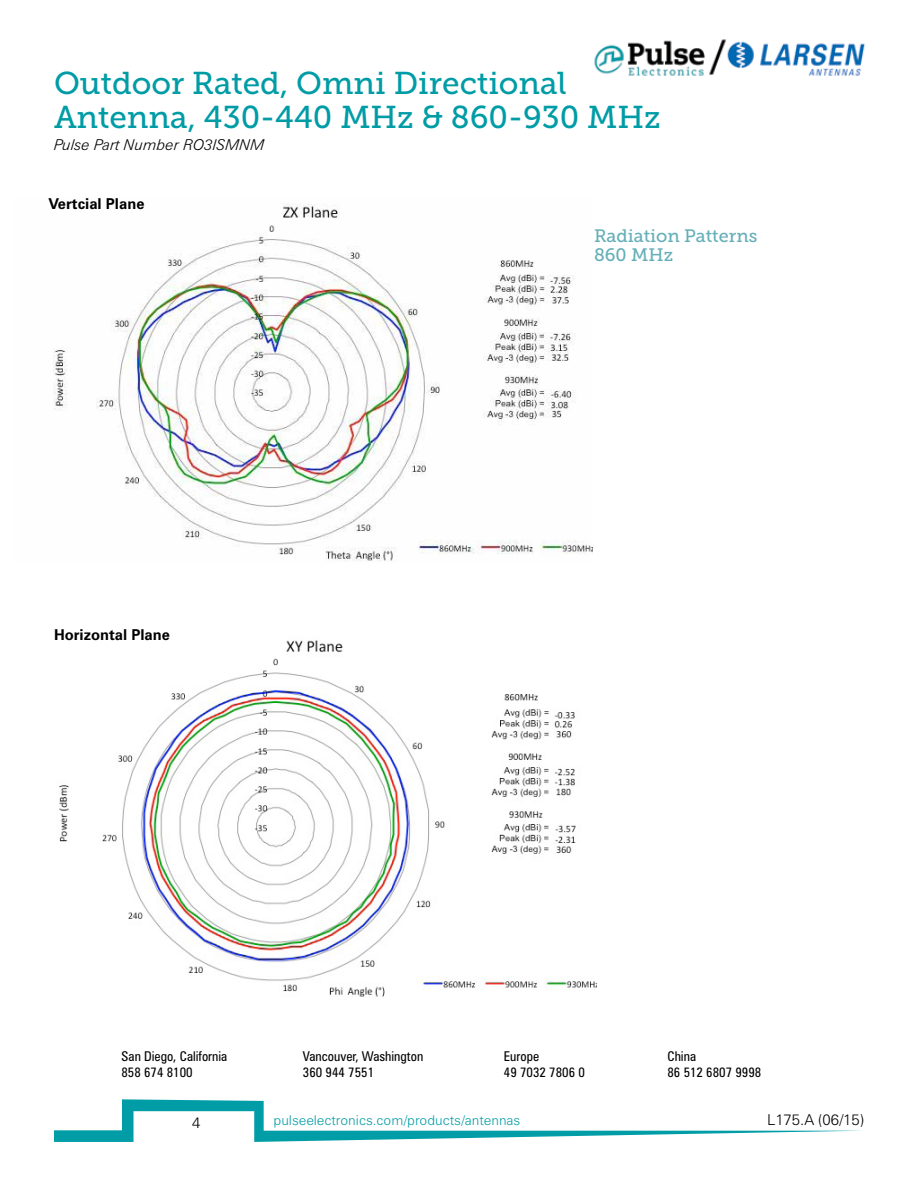
<style>
.page{position:relative;width:918px;height:1188px;background:#fff}
.page>*{position:absolute;margin:0;border:0;box-sizing:border-box;transform-origin:0 0}
.t1{font:31.5px/34.5px "Museo Slab 500";color:#009ca6}
.t2{font:18px/19.5px "Museo Slab 500";color:#65afb8}
.t3{font:700 15px "Zurich BT";color:#000}
.t4{font:italic 300 15px "Zurich BT";color:#000}
.t5{font:300 15px "Zurich BT";color:#000}
.t6{font:condensed 13.5px "Zurich BT";color:#000}
.t7{font:300 13.5px "Zurich BT";color:#009ca6}
</style>
<div class="page">
<svg style="left:54px;top:1099px;width:808px;height:43px"></svg>
<img style="left:594px;top:39px;width:271px;height:37px">
<img style="left:59px;top:640px;width:538px;height:357px">
<img style="left:53px;top:203px;width:539px;height:358px">
<h1 class="t1" style="left:54px;top:66px;width:608px">Outdoor Rated, Omni Directional<br>Antenna, 430-440 MHz &amp; 860-930 MHz</h1>
<p class="t4" style="left:54px;top:135px;width:212px">Pulse Part Number RO3ISMNM</p>
<p class="t3" style="left:49px;top:194px;width:97px">Vertcial Plane</p>
<p class="t3" style="left:54px;top:625px;width:118px">Horizontal Plane</p>
<h2 class="t2" style="left:594px;top:226px;width:165px">Radiation Patterns<br>860 MHz</h2>
<p class="t6" style="left:122px;top:1048px;width:107px">San Diego, California</p>
<p class="t6" style="left:303px;top:1048px;width:122px">Vancouver, Washington</p>
<p class="t6" style="left:504px;top:1048px;width:37px">Europe</p>
<p class="t6" style="left:667px;top:1048px;width:30px">China</p>
<p class="t6" style="left:122px;top:1064px;width:73px">858 674 8100</p>
<p class="t6" style="left:303px;top:1064px;width:73px">360 944 7551</p>
<p class="t6" style="left:504px;top:1064px;width:82px">49 7032 7806 0</p>
<p class="t6" style="left:667px;top:1064px;width:95px">86 512 6807 9998</p>
<p class="t5" style="left:192px;top:1113px;width:10px">4</p>
<p class="t7" style="left:274px;top:1112px;width:248px">pulseelectronics.com/products/antennas</p>
<p class="t5" style="left:767px;top:1110px;width:98px">L175.A (06/15)</p>
</div>
